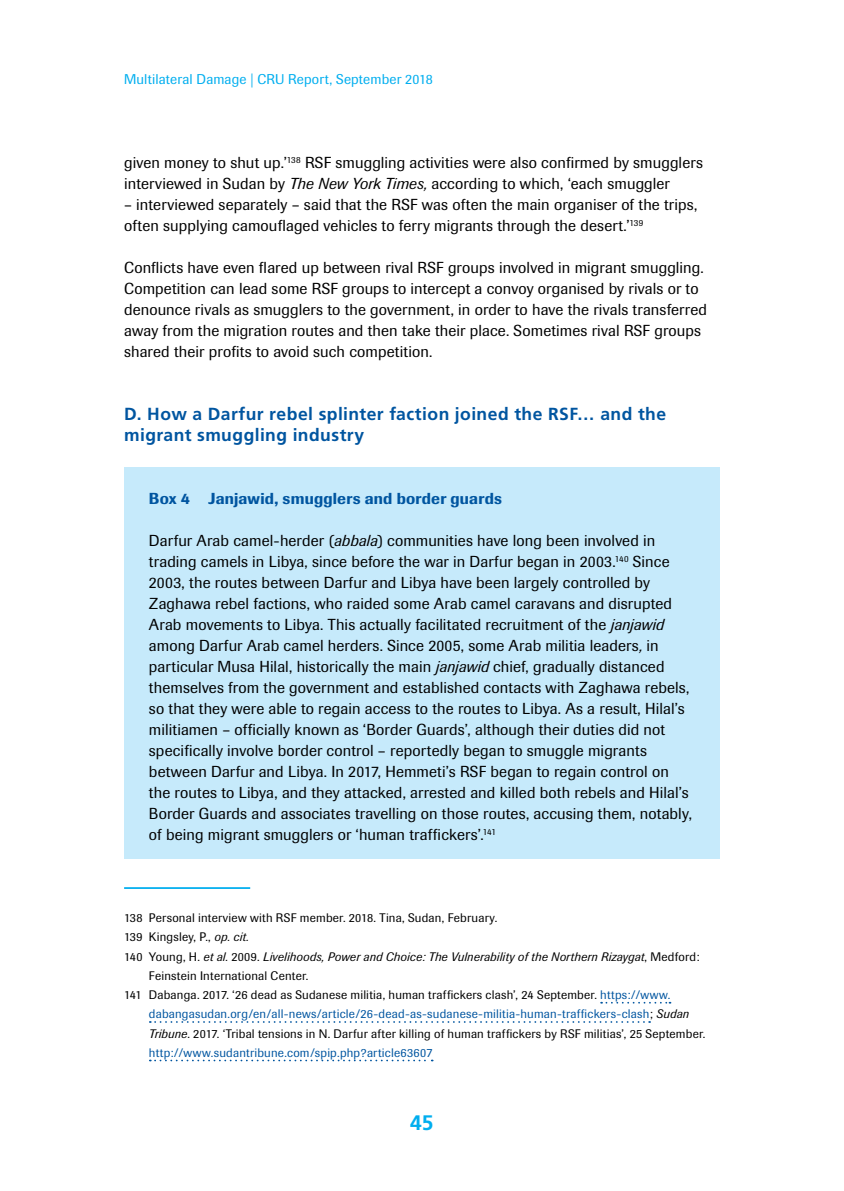
<style>
.page{position:relative;width:844px;height:1191px;background:#fff}
.page>*{position:absolute;margin:0;border:0;box-sizing:border-box;transform-origin:0 0}
.t1{font:700 21px "Frutiger LT Std";color:#00aeef}
.t2{font:700 17.5px/21px "Frutiger LT Std";letter-spacing:.025em;color:#0055a0}
.P_Block{font:15.75px/21px "Imago";letter-spacing:.01em;color:#000}
.P_first{font:15.75px/21px "Imago";letter-spacing:.01em;color:#000}
.Caption_Block{font:500 15.75px "Imago";letter-spacing:.01em;color:#0055a0}
.t3{font:14px "Imago";letter-spacing:.015em;color:#00aeef}
.Footnote{font:12.25px/19.2px "Imago";letter-spacing:.015em;color:#000}
.Footnote-2{font:italic 12.25px/19.2px "Imago";letter-spacing:.02em;color:#000}
.s1{font-style:italic}
.s2{font-style:normal}
.s3{color:#0055a0}
</style>
<div class="page">
<div style="left:124px;top:467px;width:595px;height:50px;background:#c6eafb"></div>
<div style="left:124px;top:514px;width:595px;height:345px;background:#c6eafb"></div>
<hr style="left:124px;top:887px;width:126px;height:2px;background:#00aeef">
<svg style="left:601px;top:1001px;width:69px;height:2px"></svg>
<svg style="left:150px;top:1021px;width:500px;height:1px"></svg>
<svg style="left:150px;top:1059px;width:282px;height:2px"></svg>
<p class="t3" style="left:124px;top:71px;width:310px">Multilateral Damage | CRU Report, September 2018</p>
<p class="P_first" style="left:124px;top:152px;width:580px">given money to shut up.’<sup>138</sup> RSF smuggling activities were also confirmed by smugglers interviewed in Sudan by <span class="s1">The New York Times,</span> according to which, ‘each smuggler</p>
<p class="P_first" style="left:124px;top:194px;width:574px">– interviewed separately – said that the RSF was often the main organiser of the trips, often supplying camouflaged vehicles to ferry migrants through the desert.’<sup>139</sup></p>
<p class="P_first" style="left:124px;top:257px;width:584px">Conflicts have even flared up between rival RSF groups involved in migrant smuggling.<br>Competition can lead some RSF groups to intercept a convoy organised by rivals or to denounce rivals as smugglers to the government, in order to have the rivals transferred away from the migration routes and then take their place. Sometimes rival RSF groups shared their profits to avoid such competition.</p>
<h2 class="t2" style="left:124px;top:404px;width:543px">D. How a Darfur rebel splinter faction joined the RSF… and the migrant smuggling industry</h2>
<p class="Caption_Block" style="left:149px;top:489px;width:354px">Box 4 Janjawid, smugglers and border guards</p>
<p class="P_Block" style="left:149px;top:530px;width:544px">Darfur Arab camel-herder (<span class="s1">abbala</span>) communities have long been involved in trading camels in Libya, since before the war in Darfur began in 2003.<sup>140</sup> Since 2003, the routes between Darfur and Libya have been largely controlled by Zaghawa rebel factions, who raided some Arab camel caravans and disrupted Arab movements to Libya. This actually facilitated recruitment of the <span class="s1">janjawid </span>among Darfur Arab camel herders. Since 2005, some Arab militia leaders<span class="s1">,</span> in particular Musa Hilal, historically the main <span class="s1">janjawid</span> chief, gradually distanced themselves from the government and established contacts with Zaghawa rebels, so that they were able to regain access to the routes to Libya. As a result, Hilal’s militiamen – officially known as ‘Border Guards’, although their duties did not specifically involve border control – reportedly began to smuggle migrants between Darfur and Libya. In 2017, Hemmeti’s RSF began to regain control on the routes to Libya, and they attacked, arrested and killed both rebels and Hilal’s Border Guards and associates travelling on those routes, accusing them, notably, of being migrant smugglers or ‘human traffickers’.<sup>141</sup></p>
<p class="Footnote" style="left:124px;top:908px;width:374px">138 Personal interview with RSF member. 2018. Tina, Sudan, February.</p>
<p class="Footnote" style="left:124px;top:927px;width:126px">139 Kingsley, P., <span class="s1">op. cit.</span></p>
<p class="Footnote-2" style="left:149px;top:947px;width:552px;text-indent:-25px"><span class="s2">140 Young, H.</span> et al. <span class="s2">2009.</span> Livelihoods, Power and Choice: The Vulnerability of the Northern Rizaygat<span class="s2">, Medford:<br>Feinstein International Center.</span></p>
<p class="Footnote" style="left:149px;top:985px;width:557px;text-indent:-25px">141 Dabanga. 2017. ‘26 dead as Sudanese militia, human traffickers clash’, 24 September. <span class="s3">https://www. dabangasudan.org/en/all-news/article/26-dead-as-sudanese-militia-human-traffickers-clash</span>; <span class="s1">Sudan Tribune</span>. 2017. ‘Tribal tensions in N. Darfur after killing of human traffickers by RSF militias’, 25 September. <span class="s3">http://www.sudantribune.com/spip.php?article63607</span></p>
<h1 class="t1" style="left:410px;top:1110px;width:25px">45</h1>
</div>
